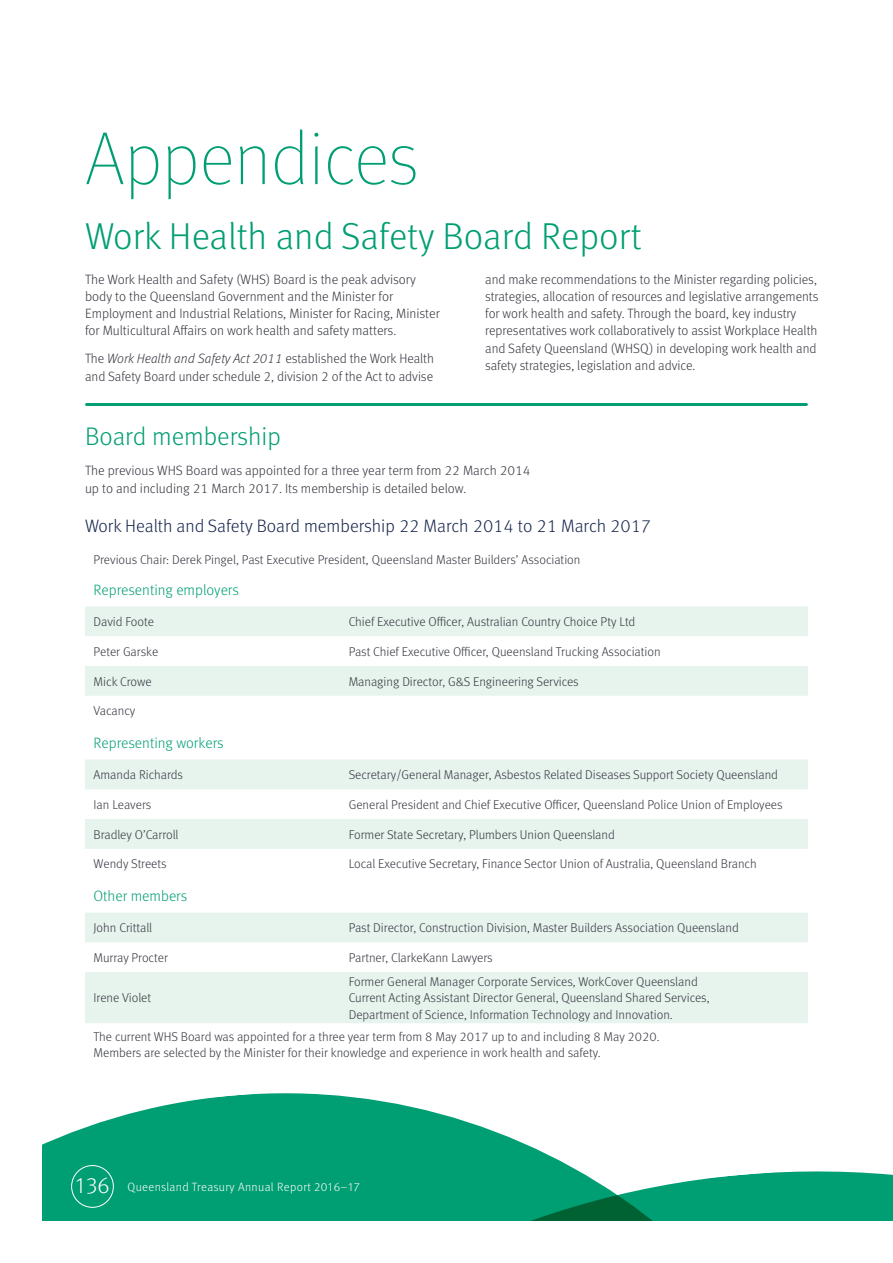
<style>
.page{position:relative;width:893px;height:1263px;background:#fff}
.page>*{position:absolute;margin:0;border:0;box-sizing:border-box;transform-origin:0 0}
.t1{font:100 75px "Meta OT";color:#009e73}
.t2{font:300 37.5px "Meta OT";color:#009e73}
.t3{font:300 25.5px "Meta OT";color:#009e73}
.t4{font:300 18px "Meta OT";color:#16254c}
.t5{font:300 15px "Meta OT";color:#009e73}
.t6{font:300 13.5px/17.2px "Meta OT";color:#34363f}
.t7{font:300 12.75px/16.5px "Meta OT";color:#34363f}
.t8{font:300 12px "Meta OT";letter-spacing:.03em;color:#fff}
.s1{font-style:italic}
.s2{font-size:22.5px}
</style>
<div class="page">
<svg style="left:43px;top:1093px;width:850px;height:127px;fill:#009e73"></svg>
<svg style="left:85px;top:606px;width:723px;height:417px"></svg>
<hr style="left:87px;top:403px;width:719px;height:3px;background:#009e73">
<div style="left:71px;top:1165px;width:43px;height:43px;border:1px solid #fff;border-radius:50%"></div>
<h1 class="t1" style="left:85px;top:116px;width:334px">Appendices</h1>
<h2 class="t2" style="left:85px;top:215px;width:558px">Work Health and Safety Board Report</h2>
<p class="t6" style="left:85px;top:271px;width:356px">The Work Health and Safety (WHS) Board is the peak advisory body to the Queensland Government and the Minister for Employment and Industrial Relations, Minister for Racing, Minister for Multicultural Affairs on work health and safety matters.</p>
<p class="t6" style="left:85px;top:350px;width:351px">The <span class="s1">Work Health and Safety Act 2011</span> established the Work Health and Safety Board under schedule 2, division 2 of the Act to advise</p>
<p class="t6" style="left:485px;top:271px;width:335px">and make recommendations to the Minister regarding policies, strategies, allocation of resources and legislative arrangements for work health and safety. Through the board, key industry representatives work collaboratively to assist Workplace Health and Safety Queensland (WHSQ) in developing work health and safety strategies, legislation and advice.</p>
<h3 class="t3" style="left:85px;top:422px;width:197px">Board membership</h3>
<p class="t6" style="left:85px;top:462px;width:447px">The previous WHS Board was appointed for a three year term from 22 March 2014 up to and including 21 March 2017. Its membership is detailed below.</p>
<h3 class="t4" style="left:85px;top:516px;width:568px">Work Health and Safety Board membership 22 March 2014 to 21 March 2017</h3>
<p class="t7" style="left:94px;top:552px;width:488px">Previous Chair: Derek Pingel, Past Executive President, Queensland Master Builders’ Association</p>
<p class="t5" style="left:94px;top:581px;width:147px">Representing employers</p>
<p class="t7" style="left:94px;top:614px;width:62px">David Foote</p>
<p class="t7" style="left:349px;top:614px;width:288px">Chief Executive Officer, Australian Country Choice Pty Ltd</p>
<p class="t7" style="left:94px;top:643px;width:66px">Peter Garske</p>
<p class="t7" style="left:349px;top:643px;width:314px">Past Chief Executive Officer, Queensland Trucking Association</p>
<p class="t7" style="left:94px;top:673px;width:60px">Mick Crowe</p>
<p class="t7" style="left:349px;top:673px;width:232px">Managing Director, G&amp;S Engineering Services</p>
<p class="t7" style="left:94px;top:703px;width:43px">Vacancy</p>
<p class="t5" style="left:94px;top:734px;width:132px">Representing workers</p>
<p class="t7" style="left:94px;top:767px;width:91px">Amanda Richards</p>
<p class="t7" style="left:349px;top:767px;width:431px">Secretary/General Manager, Asbestos Related Diseases Support Society Queensland</p>
<p class="t7" style="left:94px;top:796px;width:59px">Ian Leavers</p>
<p class="t7" style="left:349px;top:796px;width:435px">General President and Chief Executive Officer, Queensland Police Union of Employees</p>
<p class="t7" style="left:94px;top:826px;width:87px">Bradley O’Carroll</p>
<p class="t7" style="left:349px;top:826px;width:268px">Former State Secretary, Plumbers Union Queensland</p>
<p class="t7" style="left:94px;top:856px;width:75px">Wendy Streets</p>
<p class="t7" style="left:349px;top:856px;width:410px">Local Executive Secretary, Finance Sector Union of Australia, Queensland Branch</p>
<p class="t5" style="left:94px;top:887px;width:95px">Other members</p>
<p class="t7" style="left:94px;top:920px;width:60px">John Crittall</p>
<p class="t7" style="left:349px;top:920px;width:392px">Past Director, Construction Division, Master Builders Association Queensland</p>
<p class="t7" style="left:94px;top:950px;width:76px">Murray Procter</p>
<p class="t7" style="left:349px;top:950px;width:145px">Partner, ClarkeKann Lawyers</p>
<p class="t7" style="left:94px;top:990px;width:59px">Irene Violet</p>
<p class="t7" style="left:349px;top:973px;width:362px">Former General Manager Corporate Services, WorkCover Queensland<br>Current Acting Assistant Director General, Queensland Shared Services,<br>Department of Science, Information Technology and Innovation.</p>
<p class="t7" style="left:94px;top:1028px;width:567px">The current WHS Board was appointed for a three year term from 8 May 2017 up to and including 8 May 2020.<br>Members are selected by the Minister for their knowledge and experience in work health and safety.</p>
<p class="t8" style="left:75px;top:1180px;width:286px"><span class="s2">136</span> Queensland Treasury Annual Report 2016–17</p>
</div>
